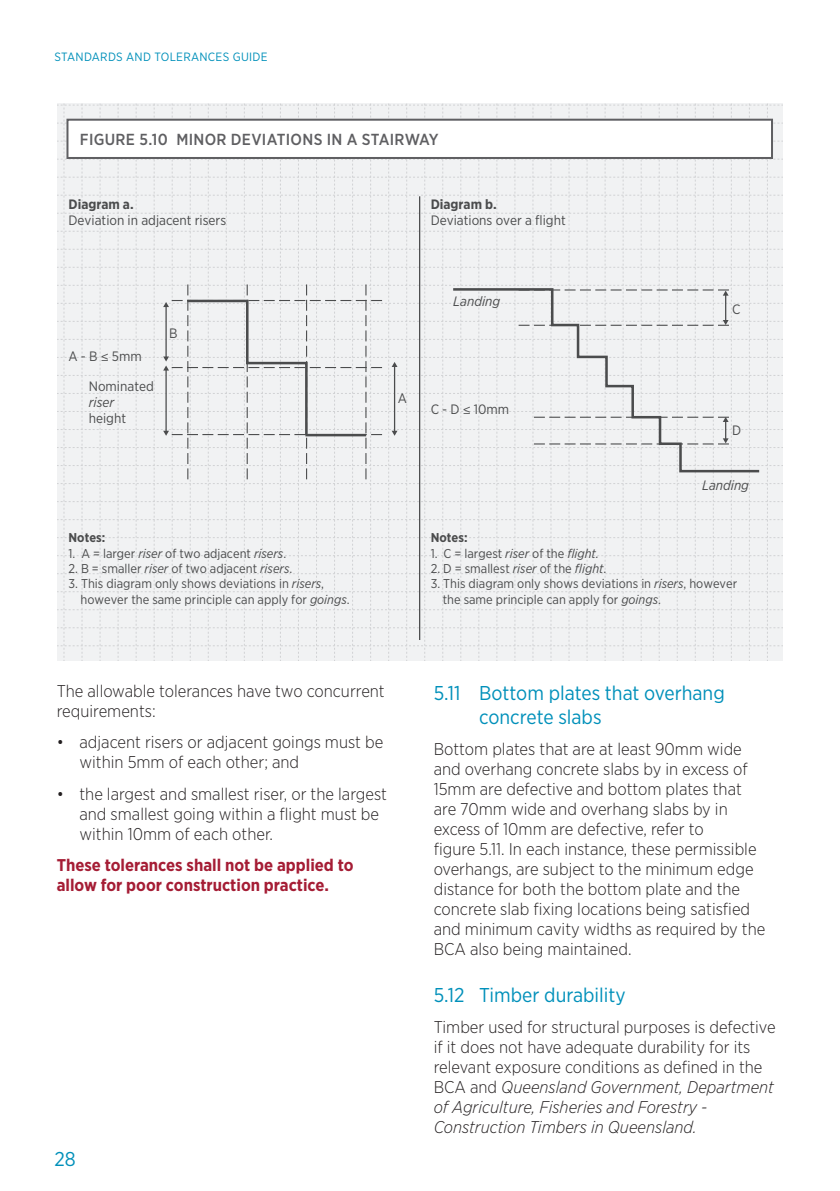
<style>
.page{position:relative;width:840px;height:1191px;background:#fff}
.page>*{position:absolute;margin:0;border:0;box-sizing:border-box;transform-origin:0 0}
.t1{font:20px/24px "Gotham Narrow";color:#0090ba}
.t2{font:300 17px/20px "Gotham Narrow";color:#231f20}
.t3{font:700 17px/20px "Gotham Narrow";color:#a51d35}
.t4{font:500 16px "Gotham Narrow";letter-spacing:.02em;color:#5f5f62}
.t5{font:13.6px "Gotham Narrow";color:#4b4c4d}
.t6{font:italic 13.6px "Gotham Narrow";color:#4b4c4d}
.t7{font:700 13.6px "Gotham Narrow";color:#4b4c4d}
.t8{font:12.8px/15.4px "Gotham Narrow";color:#4b4c4d}
.t9{font:700 12.8px "Gotham Narrow";color:#4b4c4d}
.t10{font:12px "Gotham Narrow";letter-spacing:.025em;color:#0090ba}
.s1{font-family:"Myriad Pro"}
.s2{font-style:italic}
</style>
<div class="page">
<svg style="left:57px;top:103px;width:725px;height:557px"></svg>
<hr style="left:419px;top:196px;width:1px;height:443px;background:#4b4c4d">
<p class="t10" style="left:54px;top:49px;width:214px">STANDARDS AND TOLERANCES GUIDE</p>
<p class="t4" style="left:80px;top:129px;width:360px">FIGURE 5.10 MINOR DEVIATIONS IN A STAIRWAY</p>
<p class="t7" style="left:68px;top:195px;width:67px">Diagram a.</p>
<p class="t5" style="left:68px;top:212px;width:159px">Deviation in adjacent risers</p>
<p class="t5" style="left:68px;top:347px;width:75px">A - B <span class="s1">≤</span> 5mm</p>
<p class="t5" style="left:89px;top:377px;width:67px">Nominated</p>
<p class="t6" style="left:89px;top:394px;width:27px">riser</p>
<p class="t5" style="left:89px;top:410px;width:39px">height</p>
<p class="t5" style="left:169px;top:325px;width:10px">B</p>
<p class="t9" style="left:68px;top:529px;width:38px">Notes:</p>
<p class="t8" style="left:68px;top:545px;width:219px">1. A = larger <span class="s2">riser</span> of two adjacent <span class="s2">risers</span>.</p>
<p class="t8" style="left:68px;top:560px;width:225px">2. B = smaller <span class="s2">riser</span> of two adjacent <span class="s2">risers</span>.</p>
<p class="t8" style="left:80px;top:576px;width:270px;text-indent:-12px">3. This diagram only shows deviations in <span class="s2">risers</span>, however the same principle can apply for <span class="s2">goings</span>.</p>
<p class="t7" style="left:430px;top:195px;width:68px">Diagram b.</p>
<p class="t5" style="left:430px;top:212px;width:137px">Deviations over a flight</p>
<p class="t6" style="left:453px;top:293px;width:48px">Landing</p>
<p class="t5" style="left:731px;top:301px;width:10px">C</p>
<p class="t5" style="left:397px;top:390px;width:11px">A</p>
<p class="t5" style="left:430px;top:401px;width:80px">C - D <span class="s1">≤</span> 10mm</p>
<p class="t5" style="left:731px;top:421px;width:11px">D</p>
<p class="t6" style="left:701px;top:477px;width:48px">Landing</p>
<p class="t9" style="left:430px;top:529px;width:38px">Notes:</p>
<p class="t8" style="left:430px;top:545px;width:170px">1. C = largest <span class="s2">riser</span> of the <span class="s2">flight.</span></p>
<p class="t8" style="left:430px;top:560px;width:177px">2. D = smallest <span class="s2">riser</span> of the <span class="s2">flight</span>.</p>
<p class="t8" style="left:442px;top:576px;width:296px;text-indent:-12px">3. This diagram only shows deviations in <span class="s2">risers</span>, however the same principle can apply for <span class="s2">goings</span>.</p>
<p class="t2" style="left:57px;top:680px;width:329px">The allowable tolerances have two concurrent requirements:</p>
<p class="t2" style="left:79px;top:732px;width:305px;text-indent:-23px">• adjacent risers or adjacent goings must be within 5mm of each other; and</p>
<p class="t2" style="left:79px;top:783px;width:309px;text-indent:-23px">• the largest and smallest riser, or the largest and smallest going within a flight must be within 10mm of each other.</p>
<p class="t3" style="left:57px;top:854px;width:298px">These tolerances shall not be applied to allow for poor construction practice.</p>
<p class="t1" style="left:54px;top:1146px;width:23px">28</p>
<p class="t1" style="left:479px;top:680px;width:247px;text-indent:-45px">5.11 Bottom plates that overhang concrete slabs</p>
<p class="t2" style="left:433px;top:738px;width:333px">Bottom plates that are at least 90mm wide and overhang concrete slabs by in excess of 15mm are defective and bottom plates that are 70mm wide and overhang slabs by in excess of 10mm are defective, refer to<br>figure 5.11. In each instance, these permissible overhangs, are subject to the minimum edge distance for both the bottom plate and the concrete slab fixing locations being satisfied and minimum cavity widths as required by the BCA also being maintained.</p>
<p class="t1" style="left:433px;top:982px;width:193px">5.12 Timber durability</p>
<p class="t2" style="left:433px;top:1017px;width:343px">Timber used for structural purposes is defective if it does not have adequate durability for its relevant exposure conditions as defined in the BCA and <span class="s2">Queensland Government, Department of Agriculture, Fisheries and Forestry - Construction Timbers in Queensland.</span></p>
</div>
